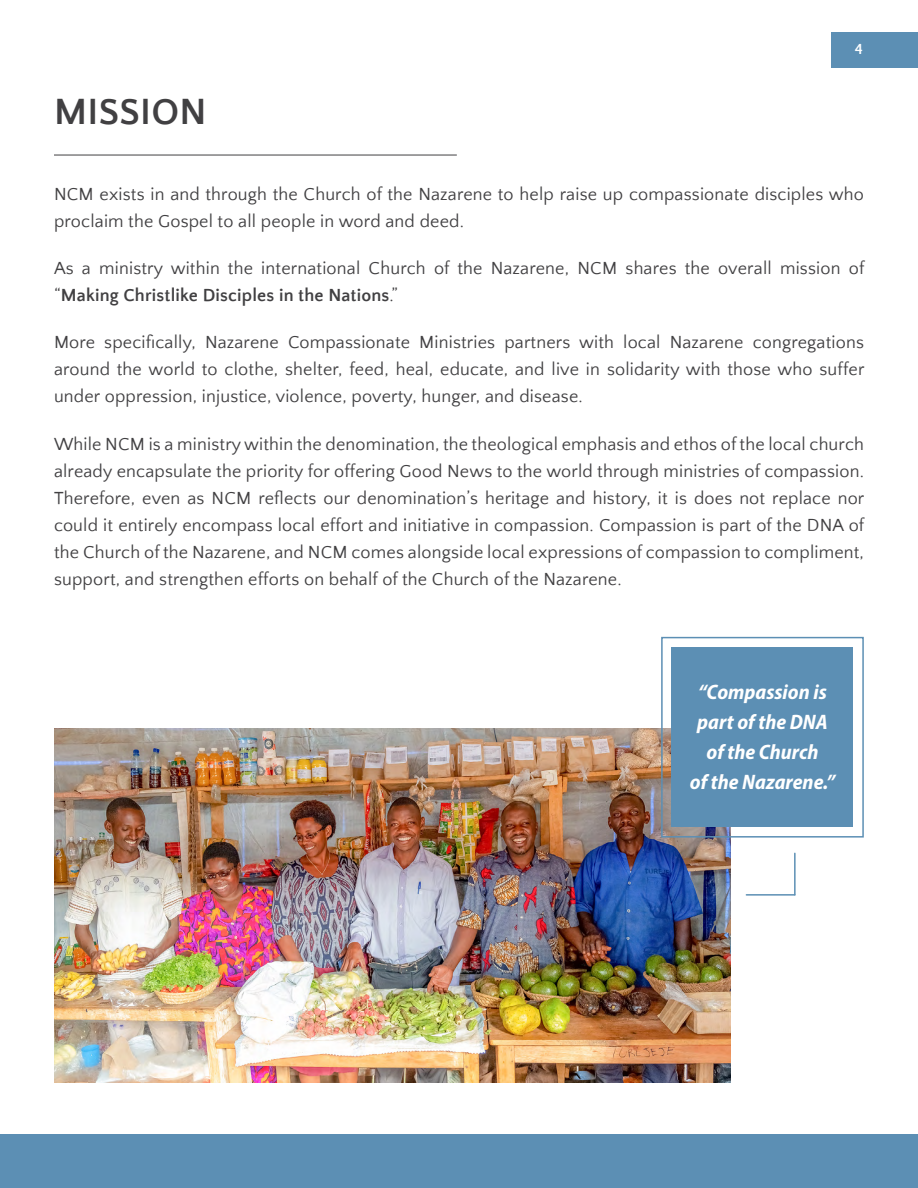
<style>
.page{position:relative;width:918px;height:1188px;background:#fff}
.page>*{position:absolute;margin:0;border:0;box-sizing:border-box;transform-origin:0 0}
.t1{font:700 37.5px "Quattrocento Sans";letter-spacing:.01em;color:#414042}
.t2{font:italic 700 semi-condensed 21px/30px "Myriad Pro";color:#fff;text-align:center}
.t3{font:18px/27px "Quattrocento Sans";letter-spacing:.01em;color:#414042}
.t4{font:700 15px "Quattrocento Sans";color:#fcfeff}
.s1{font-weight:700}
</style>
<div class="page">
<div style="left:0;top:1134px;width:918px;height:54px;background:#5c8fb4"></div>
<div style="left:832px;top:32px;width:86px;height:35px;background:#5c8fb4"></div>
<hr style="left:54px;top:155px;width:403px;height:1px;background:#414042">
<img style="left:54px;top:729px;width:677px;height:354px">
<hr style="left:794px;top:853px;width:2px;height:42px;background:#5c8fb4">
<hr style="left:746px;top:894px;width:49px;height:2px;background:#5c8fb4">
<div style="left:661px;top:637px;width:203px;height:201px;border:2px solid #5c8fb4"></div>
<div style="left:672px;top:648px;width:181px;height:179px;background:#5c8fb4"></div>
<h1 class="t1" style="left:54px;top:92px;width:154px">MISSION</h1>
<p class="t4" style="left:855px;top:41px;width:10px">4</p>
<p class="t3" style="left:54px;top:181px;width:811px">NCM exists in and through the Church of the Nazarene to help raise up compassionate disciples who proclaim the Gospel to all people in word and deed.</p>
<p class="t3" style="left:54px;top:255px;width:812px">As a ministry within the international Church of the Nazarene, NCM shares the overall mission of “<span class="s1">Making Christlike Disciples in the Nations</span>.”</p>
<p class="t3" style="left:54px;top:330px;width:812px;text-align:justify">More specifically, Nazarene Compassionate Ministries partners with local Nazarene congregations around the world to clothe, shelter, feed, heal, educate, and live in solidarity with those who suffer under oppression, injustice, violence, poverty, hunger, and disease.</p>
<p class="t3" style="left:54px;top:431px;width:812px;text-align:justify">While NCM is a ministry within the denomination, the theological emphasis and ethos of the local church already encapsulate the priority for offering Good News to the world through ministries of compassion.<br>Therefore, even as NCM reflects our denomination’s heritage and history, it is does not replace nor could it entirely encompass local effort and initiative in compassion. Compassion is part of the DNA of the Church of the Nazarene, and NCM comes alongside local expressions of compassion to compliment, support, and strengthen efforts on behalf of the Church of the Nazarene.</p>
<p class="t2" style="left:690px;top:676px;width:147px">“Compassion is part of the DNA of the Church<br>of the Nazarene.”</p>
</div>
